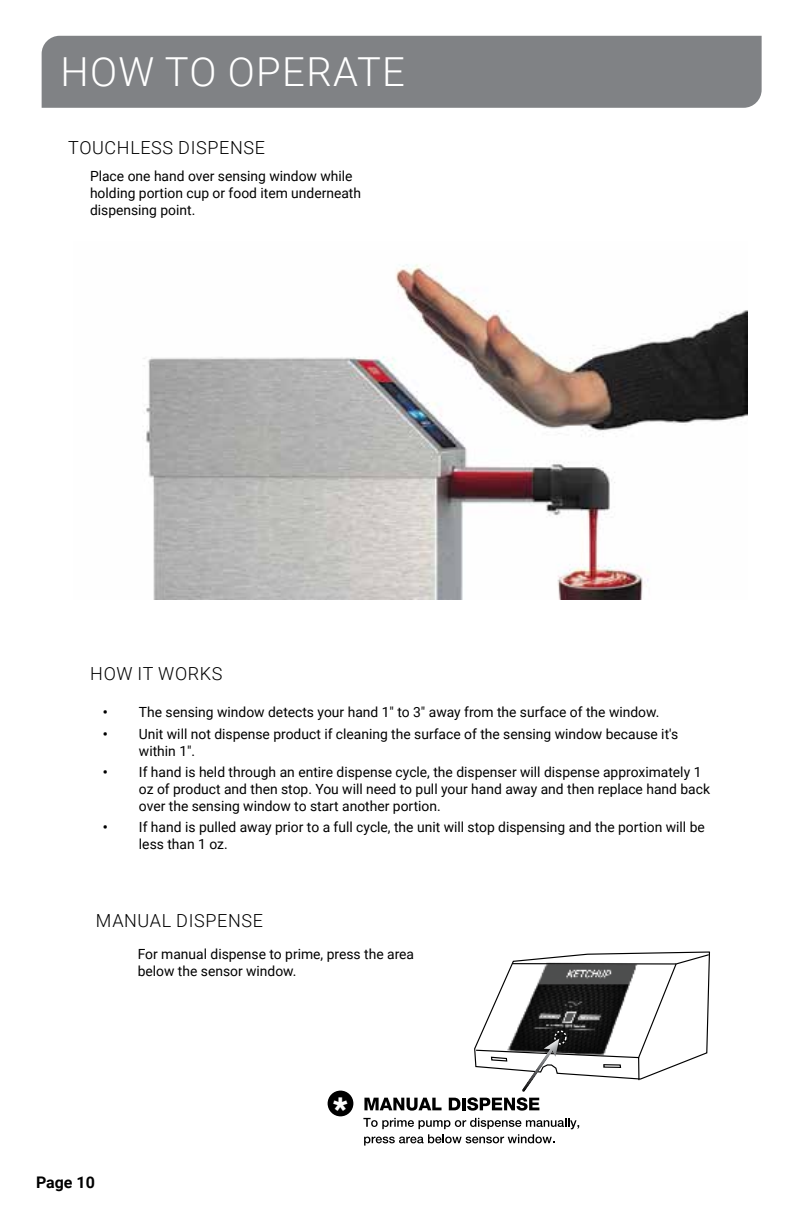
<style>
.page{position:relative;width:792px;height:1224px;background:#fff}
.page>*{position:absolute;margin:0;border:0;box-sizing:border-box;transform-origin:0 0}
.t1{font:300 40px "Roboto";letter-spacing:.035em;color:#fff}
.t2{font:800 35.8px "Helvetica Neue";color:#fff}
.t3{font:300 18px "Roboto";letter-spacing:.035em;color:#000}
.t4{font:700 16px "Roboto";color:#000}
.t5{font:14px/17px "Roboto";color:#000}
.s1{font-weight:700}
</style>
<div class="page">
<div style="left:42px;top:36px;width:720px;height:72px;background:#808285"></div>
<div style="left:328px;top:1091px;width:25px;height:25px;background:#000;border-radius:50%"></div>
<svg style="left:364px;top:1098px;width:78px;height:13px"></svg>
<svg style="left:449px;top:1098px;width:11px;height:12px"></svg>
<hr style="left:462px;top:1098px;width:4px;height:12px;background:#000">
<svg style="left:363px;top:1118px;width:216px;height:28px"></svg>
<svg style="left:467px;top:951px;width:243px;height:160px"></svg>
<img style="left:143px;top:264px;width:604px;height:335px">
<h1 class="t1" style="left:60px;top:44px;width:346px">HOW TO OPERATE</h1>
<p class="t3" style="left:68px;top:135px;width:198px">TOUCHLESS DISPENSE</p>
<p class="t5" style="left:90px;top:167px;width:273px">Place one hand over sensing window while holding portion cup or food item underneath dispensing point.</p>
<p class="t3" style="left:90px;top:661px;width:134px">HOW IT WORKS</p>
<p class="t5" style="left:103px;top:703px;width:558px"><span class="s1">•</span> The sensing window detects your hand 1" to 3" away from the surface of the window.</p>
<p class="t5" style="left:139px;top:725px;width:541px;text-indent:-36px"><span class="s1">•</span> Unit will not dispense product if cleaning the surface of the sensing window because it's within 1".</p>
<p class="t5" style="left:139px;top:763px;width:573px;text-indent:-36px"><span class="s1">•</span> If hand is held through an entire dispense cycle, the dispenser will dispense approximately 1 oz of product and then stop. You will need to pull your hand away and then replace hand back over the sensing window to start another portion.</p>
<p class="t5" style="left:139px;top:818px;width:567px;text-indent:-36px"><span class="s1">•</span> If hand is pulled away prior to a full cycle, the unit will stop dispensing and the portion will be less than 1 oz.</p>
<p class="t3" style="left:96px;top:908px;width:168px">MANUAL DISPENSE</p>
<p class="t5" style="left:138px;top:945px;width:278px">For manual dispense to prime, press the area below the sensor window.</p>
<p class="t4" style="left:36px;top:1171px;width:60px">Page 10</p>
<h2 class="t2" style="left:332px;top:1089px;width:17px">*</h2>
</div>
